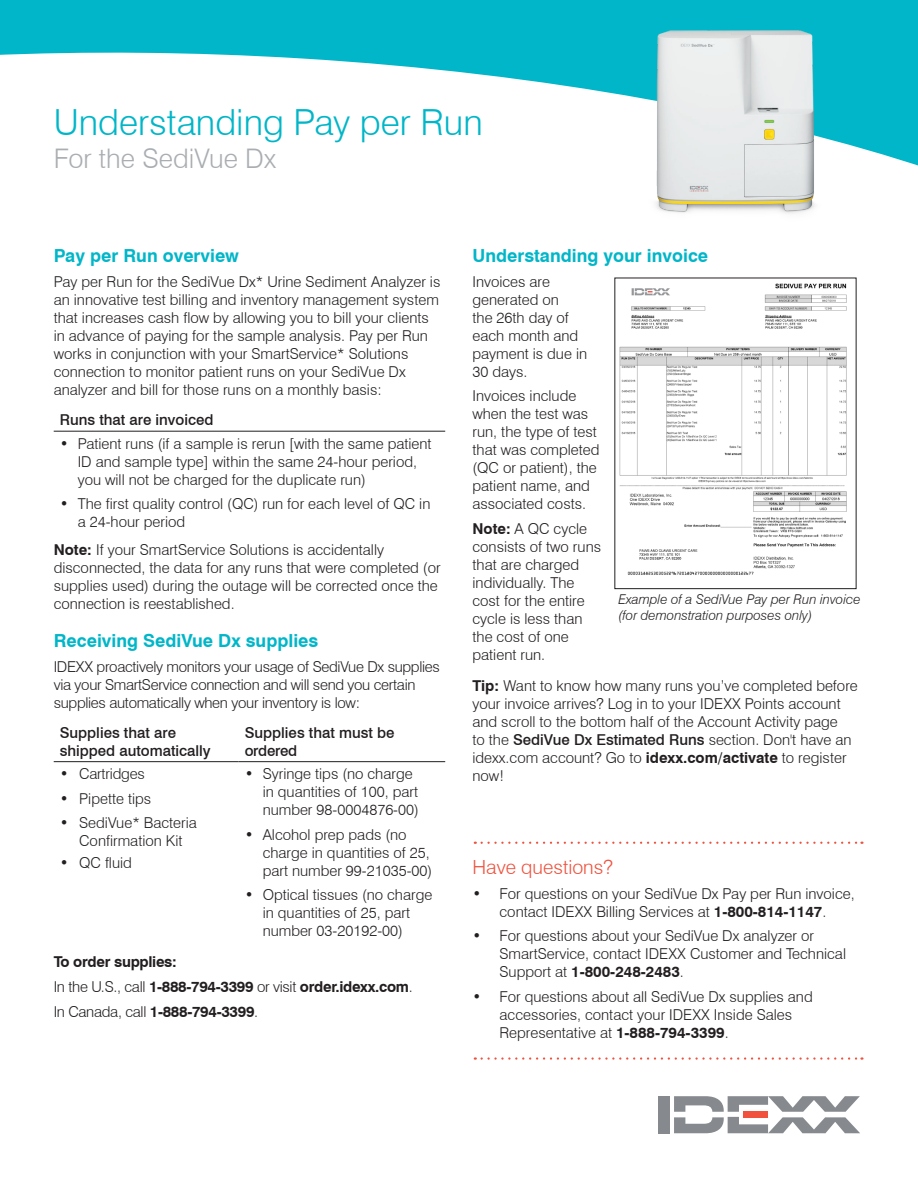
<style>
.page{position:relative;width:918px;height:1188px;background:#fff}
.page>*{position:absolute;margin:0;border:0;box-sizing:border-box;transform-origin:0 0}
.t1{font:300 36px "Swiss 721 BT";color:#00b6c8}
.t2{font:300 27px "Swiss 721 BT";color:#aaaeb2}
.IDXList_Header{font:300 19.5px "Swiss 721 BT";color:#f0523e}
.IDXList_Header-2{font:700 18px "Swiss 721 BT";color:#00b6c8}
.IDXText{font:700 18px "Swiss 721 BT";color:#00b6c8}
.IDXText-2{font:300 15px/18px "Swiss 721 BT";color:#231f20}
.IDXList_Text-Number{font:300 15px/18px "Swiss 721 BT";letter-spacing:-.02em;color:#231f20}
.t3{font:500 15px/18px "Swiss 721 BT";color:#231f20}
.t4{font:700 15px "Swiss 721 BT";letter-spacing:-.02em;color:#231f20}
.IDXText-3{font:300 15px "Swiss 721 BT";letter-spacing:-.02em;color:#231f20}
.t5{font:italic 300 13.5px/16.2px "Swiss 721 BT";color:#231f20}
.s1{font-weight:700}
.s2{font-weight:300}
.s3{font-weight:500}
</style>
<div class="page">
<svg style="left:0;top:0;width:918px;height:166px"></svg>
<img style="left:625px;top:13px;width:221px;height:201px">
<hr style="left:54px;top:431px;width:391px;height:1px;background:#231f20">
<hr style="left:54px;top:761px;width:185px;height:1px;background:#231f20">
<hr style="left:239px;top:761px;width:206px;height:1px;background:#231f20">
<img style="left:619px;top:283px;width:228px;height:292px">
<svg style="left:482px;top:842px;width:380px;height:2px"></svg>
<svg style="left:482px;top:1057px;width:380px;height:3px"></svg>
<div style="left:658px;top:1096px;width:11px;height:37px;background:#868a8e"></div>
<svg style="left:674px;top:1096px;width:186px;height:37px"></svg>
<p class="t1" style="left:54px;top:101px;width:431px">Understanding Pay per Run</p>
<p class="t2" style="left:54px;top:142px;width:224px">For the SediVue Dx</p>
<p class="IDXList_Header-2" style="left:54px;top:245px;width:187px">Pay per Run overview</p>
<p class="IDXText-2" style="left:54px;top:272px;width:388px">Pay per Run for the SediVue Dx* Urine Sediment Analyzer is an innovative test billing and inventory management system that increases cash flow by allowing you to bill your clients in advance of paying for the sample analysis. Pay per Run works in conjunction with your SmartService* Solutions connection to monitor patient runs on your SediVue Dx analyzer and bill for those runs on a monthly basis:</p>
<p class="t3" style="left:60px;top:411px;width:155px">Runs that are invoiced</p>
<p class="IDXText-2" style="left:78px;top:434px;width:355px;text-indent:-18px">• Patient runs (if a sample is rerun [with the same patient<br>ID and sample type] within the same 24-hour period, you will not be charged for the duplicate run)</p>
<p class="IDXText-2" style="left:78px;top:495px;width:354px;text-indent:-18px">• The first quality control (QC) run for each level of QC in a 24-hour period</p>
<p class="IDXText-2" style="left:54px;top:541px;width:388px"><span class="s1">Note:</span> If your SmartService Solutions is accidentally disconnected, the data for any runs that were completed (or supplies used) during the outage will be corrected once the connection is reestablished.</p>
<p class="IDXText" style="left:54px;top:630px;width:266px">Receiving SediVue Dx supplies</p>
<p class="IDXList_Text-Number" style="left:54px;top:657px;width:388px">IDEXX proactively monitors your usage of SediVue Dx supplies via your SmartService connection and will send you certain supplies automatically when your inventory is low:</p>
<p class="t3" style="left:60px;top:723px;width:118px">Supplies that are</p>
<p class="t3" style="left:60px;top:741px;width:153px">shipped automatically</p>
<p class="t3" style="left:245px;top:723px;width:151px">Supplies that must be ordered</p>
<p class="IDXText-2" style="left:60px;top:765px;width:87px">• Cartridges</p>
<p class="IDXText-2" style="left:60px;top:789px;width:93px">• Pipette tips</p>
<p class="IDXText-2" style="left:60px;top:814px;width:139px;text-align:center">• SediVue* Bacteria<br>Confirmation Kit</p>
<p class="IDXText-2" style="left:60px;top:853px;width:74px">• QC fluid</p>
<p class="IDXText-2" style="left:263px;top:765px;width:158px;text-indent:-18px">• Syringe tips (no charge in quantities of 100, part number 98-0004876-00)</p>
<p class="IDXText-2" style="left:263px;top:825px;width:171px;text-indent:-18px">• Alcohol prep pads (no charge in quantities of 25, part number 99-21035-00)</p>
<p class="IDXText-2" style="left:263px;top:886px;width:171px;text-indent:-18px">• Optical tissues (no charge in quantities of 25, part number 03-20192-00)</p>
<p class="t4" style="left:54px;top:953px;width:125px">To order supplies:</p>
<p class="t4" style="left:54px;top:978px;width:361px"><span class="s2">In the U.S., call</span> 1-888-794-3399 <span class="s2">or visit</span> order.idexx.com<span class="s2">.</span></p>
<p class="IDXText-3" style="left:54px;top:1002px;width:206px">In Canada, call <span class="s1">1-888-794-3399</span>.</p>
<p class="IDXList_Header-2" style="left:472px;top:245px;width:237px">Understanding your invoice</p>
<p class="IDXText-2" style="left:472px;top:272px;width:116px">Invoices are generated on<br>the 26th day of each month and payment is due in<br>30 days.</p>
<p class="IDXText-2" style="left:472px;top:387px;width:129px">Invoices include when the test was run, the type of test that was completed (QC or patient), the patient name, and associated costs.</p>
<p class="IDXText-2" style="left:472px;top:519px;width:130px"><span class="s1">Note:</span> A QC cycle consists of two runs that are charged individually. The cost for the entire cycle is less than the cost of one patient run.</p>
<p class="IDXText-2" style="left:472px;top:677px;width:387px"><span class="s1">Tip:</span> Want to know how many runs you’ve completed before your invoice arrives? Log in to your IDEXX Points account and scroll to the bottom half of the Account Activity page<br>to the <span class="s3">SediVue Dx Estimated Runs</span> section. Don't have an idexx.com account? Go to <span class="s1">idexx.com/activate</span> to register now!</p>
<p class="t5" style="left:618px;top:591px;width:244px">Example of a SediVue Pay per Run invoice (for demonstration purposes only)</p>
<p class="IDXList_Header" style="left:473px;top:855px;width:142px">Have questions?</p>
<p class="IDXText-2" style="left:473px;top:884px;width:384px;text-align:center">• For questions on your SediVue Dx Pay per Run invoice, contact IDEXX Billing Services at <span class="s1">1-800-814-1147</span>.</p>
<p class="IDXText-2" style="left:500px;top:927px;width:348px;text-indent:-27px">• For questions about your SediVue Dx analyzer or<br>SmartService, contact IDEXX Customer and Technical<br>Support at <span class="s1">1-800-248-2483</span>.</p>
<p class="IDXText-2" style="left:500px;top:987px;width:315px;text-indent:-27px">• For questions about all SediVue Dx supplies and accessories, contact your IDEXX Inside Sales<br>Representative at <span class="s1">1-888-794-3399</span>.</p>
</div>
